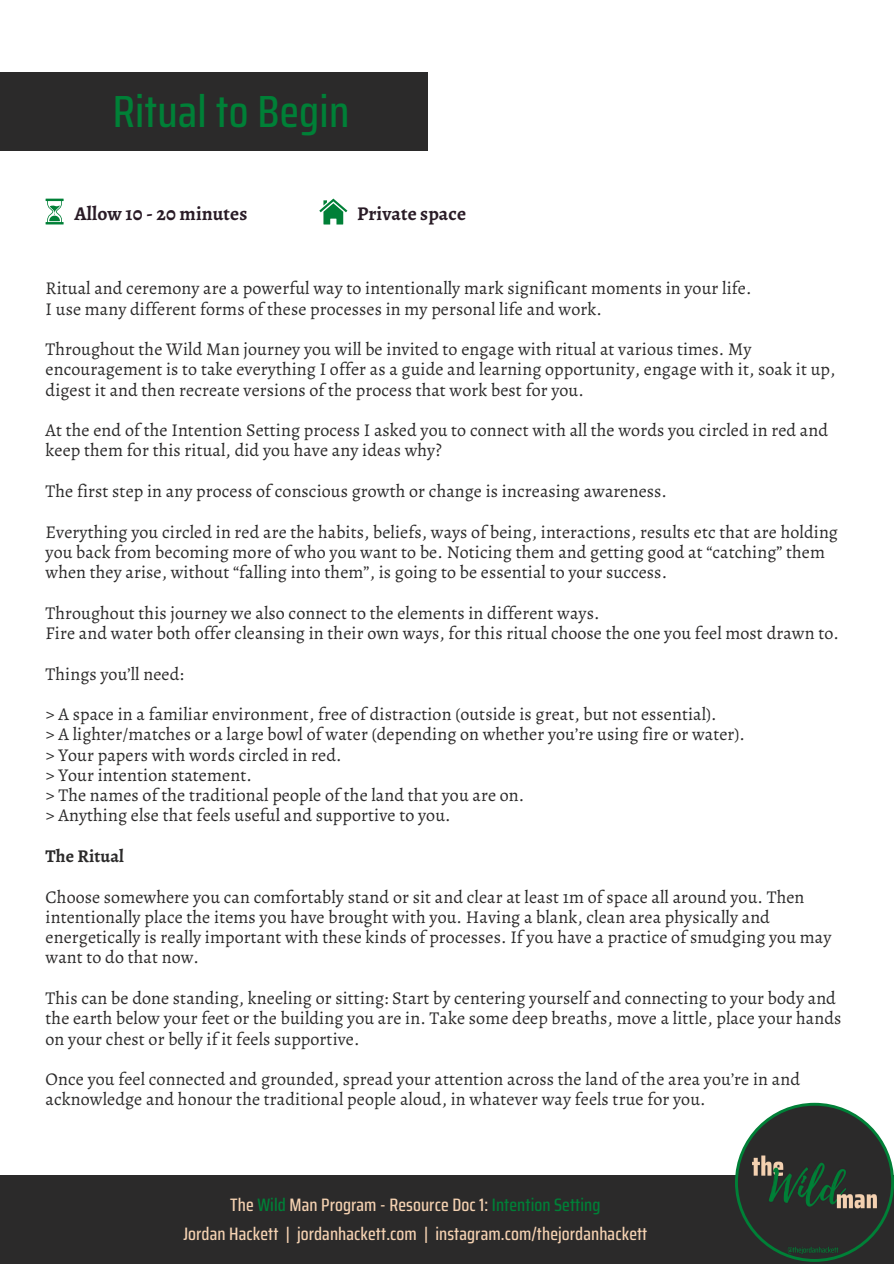
<style>
.page{position:relative;width:894px;height:1264px;background:#fff}
.page>*{position:absolute;margin:0;border:0;box-sizing:border-box;transform-origin:0 0}
.t1{font:500 45px "Saira Condensed";letter-spacing:.005em;color:#008037}
.t2{font:700 19.5px "Alegreya";letter-spacing:.005em;color:#291b26}
.t3{font:18px/20.2px "Alegreya";letter-spacing:.005em;color:#2b2a2a}
.t4{font:500 18px "Saira Condensed";letter-spacing:.005em;color:#f4d1b1}
.t5{font:700 18px "Alegreya";letter-spacing:.005em;color:#2b2a2a}
.s1{color:#008037}
</style>
<div class="page">
<div style="left:0;top:72px;width:427px;height:79px;background:#2b2a2a"></div>
<div style="left:0;top:1175px;width:893px;height:88px;background:#2b2a2a"></div>
<svg style="left:735px;top:1102px;width:158px;height:159px"></svg>
<svg style="left:46px;top:199px;width:18px;height:25px"></svg>
<svg style="left:319px;top:199px;width:28px;height:25px"></svg>
<p class="t1" style="left:113px;top:76px;width:238px">Ritual to Begin</p>
<p class="t2" style="left:75px;top:200px;width:174px">Allow 10 - 20 minutes</p>
<p class="t2" style="left:357px;top:200px;width:110px">Private space</p>
<p class="t3" style="left:46px;top:278px;width:707px">Ritual and ceremony are a powerful way to intentionally mark significant moments in your life.</p>
<p class="t3" style="left:46px;top:298px;width:557px">I use many different forms of these processes in my personal life and work.</p>
<p class="t3" style="left:46px;top:339px;width:791px">Throughout the Wild Man journey you will be invited to engage with ritual at various times. My encouragement is to take everything I offer as a guide and learning opportunity, engage with it, soak it up, digest it and then recreate versions of the process that work best for you.</p>
<p class="t3" style="left:46px;top:420px;width:783px">At the end of the Intention Setting process I asked you to connect with all the words you circled in red and keep them for this ritual, did you have any ideas why?</p>
<p class="t3" style="left:46px;top:481px;width:622px">The first step in any process of conscious growth or change is increasing awareness.</p>
<p class="t3" style="left:46px;top:521px;width:793px">Everything you circled in red are the habits, beliefs, ways of being, interactions, results etc that are holding you back from becoming more of who you want to be. Noticing them and getting good at “catching” them when they arise, without “falling into them”, is going to be essential to your success.</p>
<p class="t3" style="left:46px;top:602px;width:555px">Throughout this journey we also connect to the elements in different ways.</p>
<p class="t3" style="left:46px;top:622px;width:794px">Fire and water both offer cleansing in their own ways, for this ritual choose the one you feel most drawn to.</p>
<p class="t3" style="left:46px;top:663px;width:140px">Things you’ll need:</p>
<p class="t3" style="left:46px;top:704px;width:672px">&gt; A space in a familiar environment, free of distraction (outside is great, but not essential).</p>
<p class="t3" style="left:46px;top:724px;width:700px">&gt; A lighter/matches or a large bowl of water (depending on whether you’re using fire or water).</p>
<p class="t3" style="left:46px;top:744px;width:297px">&gt; Your papers with words circled in red.</p>
<p class="t3" style="left:46px;top:764px;width:208px">&gt; Your intention statement.</p>
<p class="t3" style="left:46px;top:785px;width:480px">&gt; The names of the traditional people of the land that you are on.</p>
<p class="t3" style="left:46px;top:805px;width:406px">&gt; Anything else that feels useful and supportive to you.</p>
<p class="t5" style="left:46px;top:843px;width:80px">The Ritual</p>
<p class="t3" style="left:46px;top:886px;width:787px">Choose somewhere you can comfortably stand or sit and clear at least 1m of space all around you. Then intentionally place the items you have brought with you. Having a blank, clean area physically and energetically is really important with these kinds of processes. If you have a practice of smudging you may want to do that now.</p>
<p class="t3" style="left:46px;top:987px;width:797px">This can be done standing, kneeling or sitting: Start by centering yourself and connecting to your body and the earth below your feet or the building you are in. Take some deep breaths, move a little, place your hands on your chest or belly if it feels supportive.</p>
<p class="t3" style="left:46px;top:1068px;width:755px">Once you feel connected and grounded, spread your attention across the land of the area you’re in and acknowledge and honour the traditional people aloud, in whatever way feels true for you.</p>
<p class="t4" style="left:230px;top:1190px;width:371px">The <span class="s1">Wild</span> Man Program - Resource Doc 1: <span class="s1">Intention Setting</span></p>
<p class="t4" style="left:183px;top:1219px;width:465px">Jordan Hackett | jordanhackett.com | instagram.com/thejordanhackett</p>
</div>
